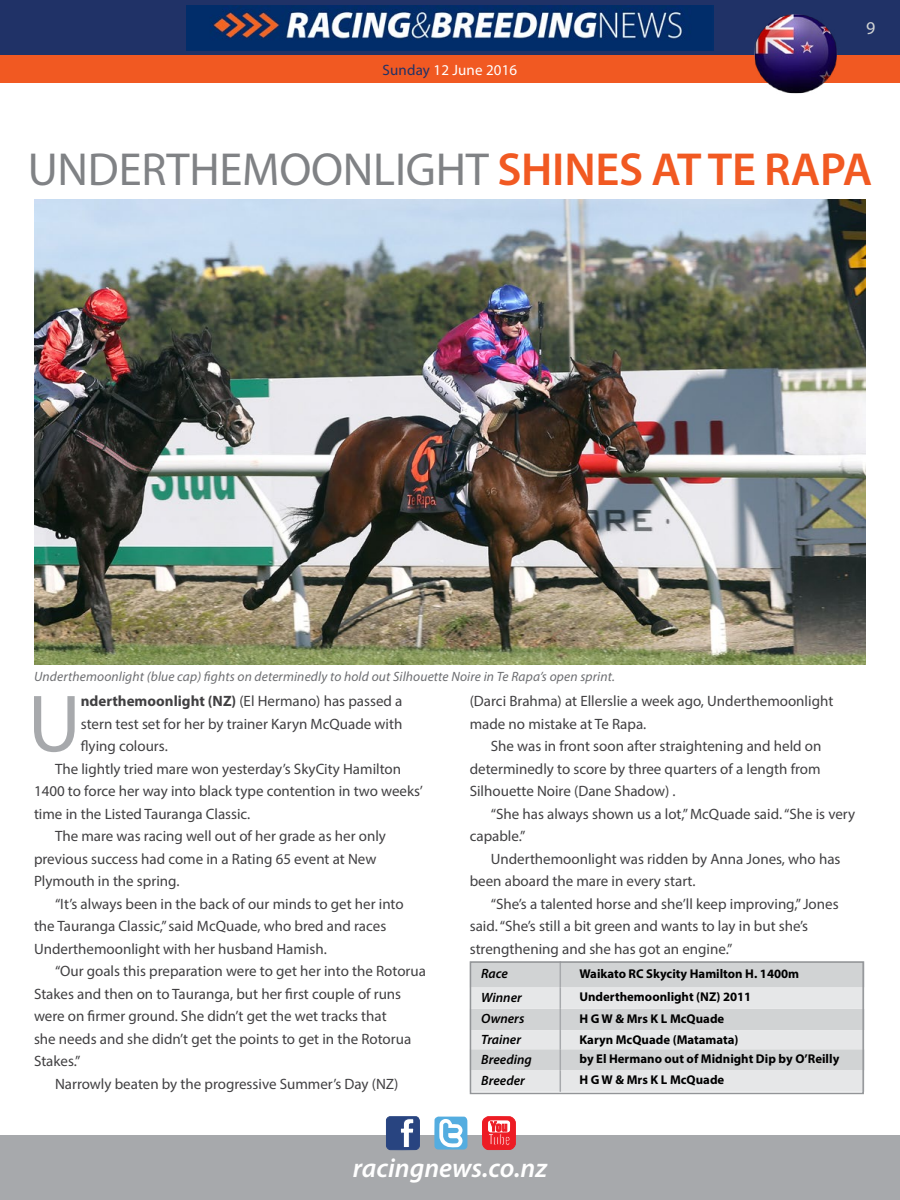
<style>
.page{position:relative;width:900px;height:1200px;background:#fff}
.page>*{position:absolute;margin:0;border:0;box-sizing:border-box;transform-origin:0 0}
.t1{font:81.75px "Myriad Pro";color:#a7a9ac}
.t2{font:46.5px "Myriad Pro";letter-spacing:-.005em;color:#808285}
.t3{font:italic 600 27px "Myriad Pro";color:#fff}
.t4{font:18px "Myriad Pro";color:#d1d4d4}
.t5{font:15px/22.5px "Myriad Pro";color:#414042}
.t6{font:15px "Myriad Pro";letter-spacing:.01em;color:#fff}
.t7{font:italic 13.5px "Myriad Pro";letter-spacing:.01em;color:#6d6e71}
.t8{font:italic 600 13.5px "Myriad Pro";color:#000}
.t9{font:700 12.75px "Myriad Pro";color:#000}
.s1{color:#203267}
.s2{font-weight:600;color:#f15922}
.s3{font-weight:700}
</style>
<div class="page">
<div style="left:0;top:1136px;width:900px;height:64px;background:#a7a9ac"></div>
<svg style="left:386px;top:1117px;width:34px;height:33px"></svg>
<svg style="left:434px;top:1117px;width:33px;height:33px"></svg>
<svg style="left:482px;top:1116px;width:34px;height:34px"></svg>
<div style="left:0;top:0;width:900px;height:64px;background:#203267"></div>
<div style="left:0;top:56px;width:900px;height:27px;background:#f15922"></div>
<img style="left:187px;top:5px;width:526px;height:46px">
<img style="left:34px;top:200px;width:832px;height:465px">
<img style="left:752px;top:14px;width:88px;height:80px">
<svg style="left:473px;top:961px;width:392px;height:131px"></svg>
<div style="left:470px;top:961px;width:394px;height:133px;border:2px solid #939598"></div>
<p class="t6" style="left:383px;top:61px;width:136px"><span class="s1">Sunday</span> 12 June 2016</p>
<p class="t4" style="left:866px;top:17px;width:11px">9</p>
<h2 class="t2" style="left:28px;top:141px;width:846px">UNDERTHEMOONLIGHT <span class="s2">SHINES AT TE RAPA</span></h2>
<p class="t7" style="left:34px;top:668px;width:582px">Underthemoonlight (blue cap) fights on determinedly to hold out Silhouette Noire in Te Rapa’s open sprint.</p>
<p class="t5" style="left:470px;top:690px;width:365px">(Darci Brahma) at Ellerslie a week ago, Underthemoonlight made no mistake at Te Rapa.</p>
<p class="t5" style="left:470px;top:735px;width:353px;text-align:justify;text-indent:21px">She was in front soon after straightening and held on determinedly to score by three quarters of a length from Silhouette Noire (Dane Shadow) .</p>
<p class="t5" style="left:470px;top:802px;width:387px;text-indent:21px">“She has always shown us a lot,” McQuade said. “She is very capable.”</p>
<p class="t5" style="left:470px;top:847px;width:372px;text-indent:21px">Underthemoonlight was ridden by Anna Jones, who has been aboard the mare in every start.</p>
<p class="t5" style="left:470px;top:892px;width:370px;text-indent:21px">“She’s a talented horse and she’ll keep improving,” Jones said. “She’s still a bit green and wants to lay in but she’s strengthening and she has got an engine.”</p>
<p class="t8" style="left:481px;top:965px;width:28px">Race</p>
<p class="t9" style="left:579px;top:965px;width:221px">Waikato RC Skycity Hamilton H. 1400m</p>
<p class="t8" style="left:481px;top:989px;width:42px">Winner</p>
<p class="t9" style="left:579px;top:989px;width:173px">Underthemoonlight (NZ) 2011</p>
<p class="t8" style="left:481px;top:1010px;width:45px">Owners</p>
<p class="t9" style="left:579px;top:1010px;width:146px">H G W &amp; Mrs K L McQuade</p>
<p class="t8" style="left:481px;top:1031px;width:41px">Trainer</p>
<p class="t9" style="left:579px;top:1031px;width:161px">Karyn McQuade (Matamata)</p>
<p class="t8" style="left:481px;top:1051px;width:52px">Breeding</p>
<p class="t9" style="left:579px;top:1050px;width:261px">by El Hermano out of Midnight Dip by O’Reilly</p>
<p class="t8" style="left:481px;top:1072px;width:45px">Breeder</p>
<p class="t9" style="left:579px;top:1072px;width:146px">H G W &amp; Mrs K L McQuade</p>
<h1 class="t1" style="left:28px;top:673px;width:54px">U</h1>
<p class="t5" style="left:81px;top:690px;width:323px"><span class="s3">nderthemoonlight (NZ)</span> (El Hermano) has passed a</p>
<p class="t5" style="left:81px;top:712px;width:323px">stern test set for her by trainer Karyn McQuade with</p>
<p class="t5" style="left:81px;top:735px;width:88px">flying colours.</p>
<p class="t5" style="left:55px;top:757px;width:348px">The lightly tried mare won yesterday’s SkyCity Hamilton</p>
<p class="t5" style="left:34px;top:780px;width:390px">1400 to force her way into black type contention in two weeks’</p>
<p class="t5" style="left:34px;top:802px;width:218px">time in the Listed Tauranga Classic.</p>
<p class="t5" style="left:55px;top:825px;width:333px">The mare was racing well out of her grade as her only</p>
<p class="t5" style="left:34px;top:847px;width:344px">previous success had come in a Rating 65 event at New</p>
<p class="t5" style="left:34px;top:870px;width:147px">Plymouth in the spring.</p>
<p class="t5" style="left:55px;top:892px;width:350px">“It’s always been in the back of our minds to get her into</p>
<p class="t5" style="left:34px;top:915px;width:354px">the Tauranga Classic,” said McQuade, who bred and races</p>
<p class="t5" style="left:34px;top:937px;width:294px">Underthemoonlight with her husband Hamish.</p>
<p class="t5" style="left:55px;top:960px;width:373px">“Our goals this preparation were to get her into the Rotorua</p>
<p class="t5" style="left:34px;top:982px;width:369px">Stakes and then on to Tauranga, but her first couple of runs</p>
<p class="t5" style="left:34px;top:1005px;width:354px">were on firmer ground. She didn’t get the wet tracks that</p>
<p class="t5" style="left:34px;top:1027px;width:379px">she needs and she didn’t get the points to get in the Rotorua</p>
<p class="t5" style="left:34px;top:1050px;width:48px">Stakes.”</p>
<p class="t5" style="left:55px;top:1072px;width:345px">Narrowly beaten by the progressive Summer’s Day (NZ)</p>
<h3 class="t3" style="left:353px;top:1150px;width:196px">racingnews.co.nz</h3>
</div>
